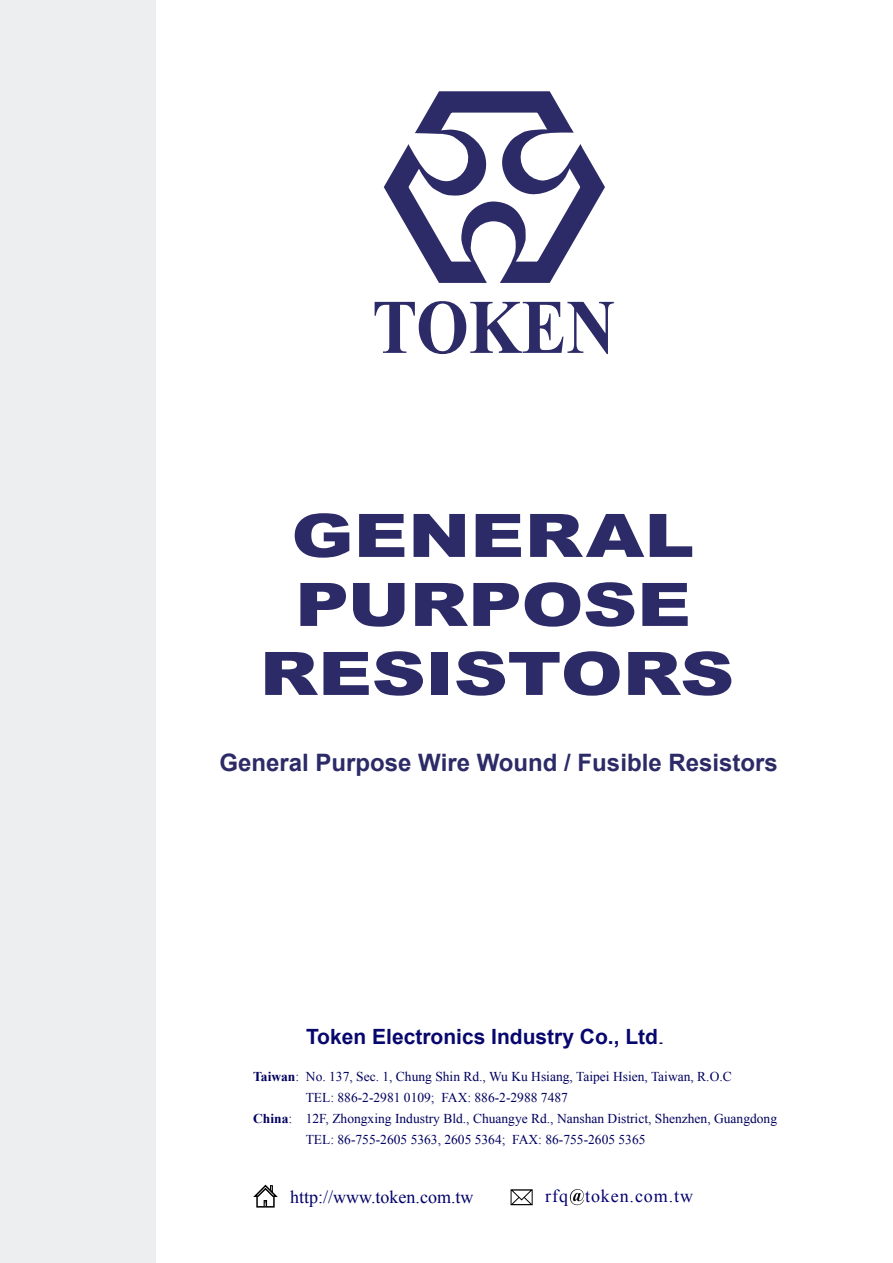
<style>
.page{position:relative;width:893px;height:1263px;background:#fff}
.page>*{position:absolute;margin:0;border:0;box-sizing:border-box;transform-origin:0 0}
.t1{font:700 77.1px "Times New Roman";color:#2c2b67;scale:.88 1}
.t2{font:900 60px/69px "Arial";letter-spacing:-.005em;color:#2c2b67;text-align:center;scale:1.25 1}
.t3{font:700 24px "Arial";color:#2c2b67}
.t4{font:700 21px "Arial";color:#08076d}
.t5{font:18px "Times New Roman";color:#010068}
.t6{font:18px "Times New Roman";letter-spacing:.05em;color:#03016f}
.t7{font:13.5px "Times New Roman";color:#00015e}
.s1{font-size:10.5px}
.s2{font-weight:700}
</style>
<div class="page">
<div style="left:0;top:0;width:156px;height:1263px;background:#edeeef"></div>
<svg style="left:253px;top:1184px;width:25px;height:23px"></svg>
<svg style="left:510px;top:1189px;width:23px;height:16px"></svg>
<svg style="left:569px;top:1189px;width:16px;height:17px"></svg>
<svg style="left:383px;top:91px;width:222px;height:136px"></svg>
<svg style="left:407px;top:128px;width:175px;height:155px"></svg>
<h1 class="t1" style="left:372px;top:274px;width:278px">TOKEN</h1>
<h2 class="t2" style="left:260px;top:499px;width:381px">GENERAL<br>PURPOSE<br>RESISTORS</h2>
<h3 class="t3" style="left:219px;top:746px;width:560px">General Purpose Wire Wound / Fusible Resistors</h3>
<h3 class="t4" style="left:306px;top:1023px;width:359px">Token Electronics Industry Co., Ltd<span class="s1">.</span></h3>
<p class="t7" style="left:253px;top:1067px;width:480px"><span class="s2">Taiwan</span>: No. 137, Sec. 1, Chung Shin Rd., Wu Ku Hsiang, Taipei Hsien, Taiwan, R.O.C</p>
<p class="t7" style="left:306px;top:1088px;width:264px">TEL: 886-2-2981 0109; FAX: 886-2-2988 7487</p>
<p class="t7" style="left:253px;top:1109px;width:525px"><span class="s2">China</span>: 12F, Zhongxing Industry Bld., Chuangye Rd., Nanshan District, Shenzhen, Guangdong</p>
<p class="t7" style="left:306px;top:1130px;width:341px">TEL: 86-755-2605 5363, 2605 5364; FAX: 86-755-2605 5365</p>
<h3 class="t5" style="left:290px;top:1185px;width:185px">http://www.token.com.tw</h3>
<h3 class="t6" style="left:545px;top:1184px;width:149px">rfq token.com.tw</h3>
</div>
